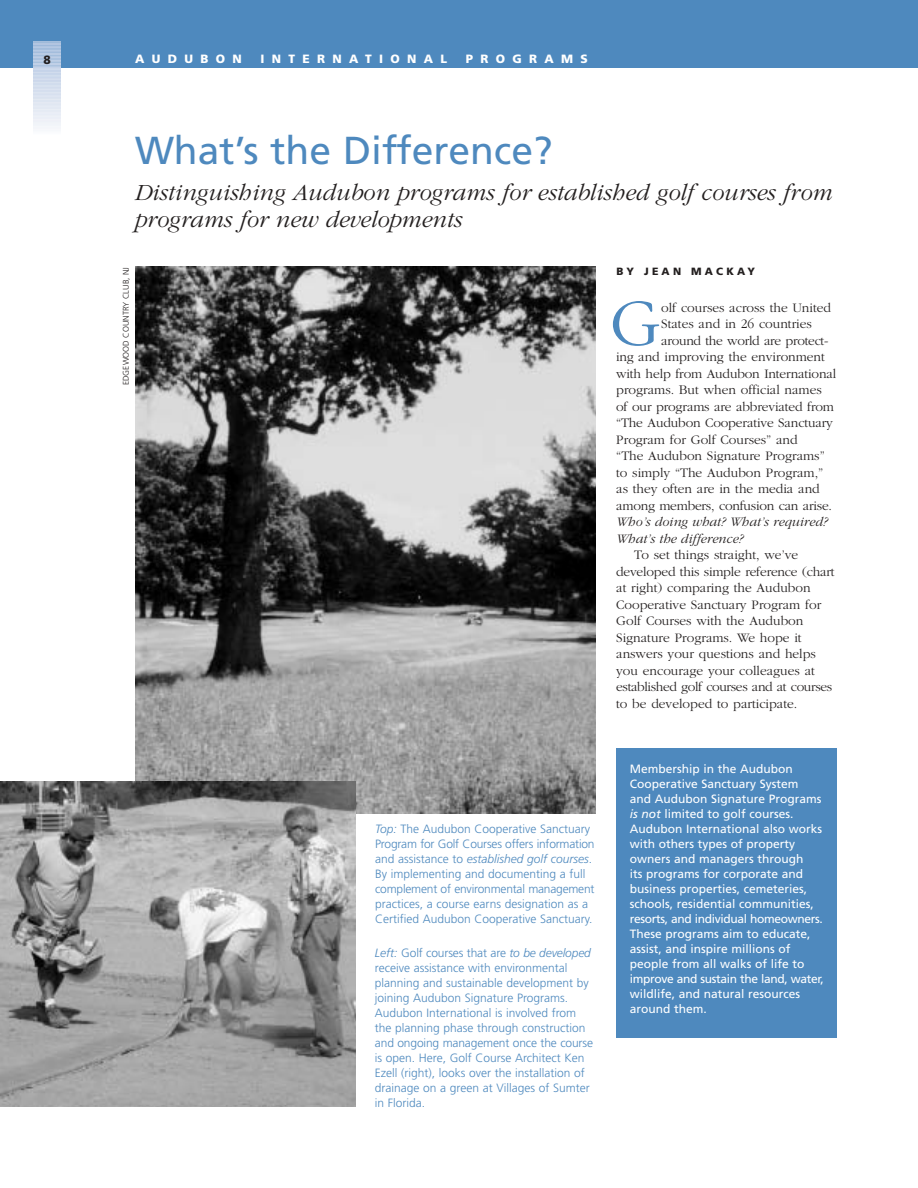
<style>
.page{position:relative;width:918px;height:1188px;background:#fff}
.page>*{position:absolute;margin:0;border:0;box-sizing:border-box;transform-origin:0 0}
.t1{font:300 69px "Garamond";color:#4e89be}
.t2{font:39px "Frutiger";color:#4e89be}
.t3{font:italic 300 24px/27px "Garamond";color:#231f1f}
.t4{font:300 13.5px/16.5px "Garamond";color:#231f1f}
.t5{font:italic 300 13.5px/16.5px "Garamond";color:#231f1f}
.t6{font:300 13.5px "Garamond";letter-spacing:-.02em;color:#231f1f}
.t7{font:300 12px/15px "Frutiger";color:#4e89be}
.t8{font:12px/15px "Frutiger";color:#fff}
.t9{font:900 12px "Frutiger";letter-spacing:.61em;color:#fff}
.t10{font:900 12px "Frutiger";color:#231f1f}
.t11{font:900 10.5px "Frutiger";letter-spacing:.305em;color:#231f1f}
.t12{font:300 8.25px "Frutiger";color:#231f1f}
.s1{font-style:italic}
</style>
<div class="page">
<div style="left:0;top:0;width:918px;height:68px;background:#4e89be"></div>
<svg style="left:34px;top:41px;width:27px;height:87px;background:#cfdbec"></svg>
<div style="left:616px;top:748px;width:221px;height:290px;background:#4e89be"></div>
<img style="left:135px;top:267px;width:461px;height:547px">
<img style="left:0;top:782px;width:356px;height:325px">
<p class="t10" style="left:44px;top:55px;width:9px">8</p>
<p class="t9" style="left:135px;top:54px;width:108px">AUDUBON</p>
<p class="t9" style="left:260px;top:54px;width:188px">INTERNATIONAL</p>
<p class="t9" style="left:466px;top:54px;width:124px">PROGRAMS</p>
<h2 class="t2" style="left:135px;top:135px;width:419px">What’s the Difference?</h2>
<h3 class="t3" style="left:135px;top:181px;width:699px">Distinguishing Audubon programs for established golf courses from programs for new developments</h3>
<p class="t11" style="left:616px;top:267px;width:140px">BY JEAN MACKAY</p>
<p class="t12" style="left:123px;top:385px;width:120px;rotate:-90deg">EDGEWOOD COUNTRY CLUB, NJ</p>
<h1 class="t1" style="left:610px;top:296px;width:53px">G</h1>
<p class="t4" style="left:661px;top:300px;width:171px">olf courses across the United</p>
<p class="t4" style="left:661px;top:317px;width:152px">States and in 26 countries</p>
<p class="t6" style="left:661px;top:335px;width:169px">around the world are protect-</p>
<p class="t4" style="left:616px;top:350px;width:210px">ing and improving the environment</p>
<p class="t4" style="left:616px;top:366px;width:222px">with help from Audubon International</p>
<p class="t4" style="left:616px;top:383px;width:207px">programs. But when official names</p>
<p class="t4" style="left:616px;top:399px;width:219px">of our programs are abbreviated from</p>
<p class="t4" style="left:616px;top:416px;width:218px">“The Audubon Cooperative Sanctuary</p>
<p class="t4" style="left:616px;top:432px;width:183px">Program for Golf Courses” and</p>
<p class="t4" style="left:616px;top:449px;width:210px">“The Audubon Signature Programs”</p>
<p class="t4" style="left:616px;top:465px;width:209px">to simply “The Audubon Program,”</p>
<p class="t4" style="left:616px;top:482px;width:205px">as they often are in the media and</p>
<p class="t4" style="left:616px;top:498px;width:217px">among members, confusion can arise.</p>
<p class="t5" style="left:616px;top:515px;width:213px">Who’s doing what? What’s required?<br>What’s the difference?</p>
<p class="t4" style="left:616px;top:548px;width:220px;text-indent:18px">To set things straight, we’ve developed this simple reference (chart at right) comparing the Audubon Cooperative Sanctuary Program for Golf Courses with the Audubon Signature Programs. We hope it answers your questions and helps you encourage your colleagues at established golf courses and at courses to be developed to participate.</p>
<p class="t7" style="left:375px;top:823px;width:221px"><span class="s1">Top:</span> The Audubon Cooperative Sanctuary Program for Golf Courses offers information and assistance to <span class="s1">established golf courses</span>.<br>By implementing and documenting a full complement of environmental management practices, a course earns designation as a Certified Audubon Cooperative Sanctuary.</p>
<p class="t7" style="left:375px;top:946px;width:220px"><span class="s1">Left:</span> Golf courses that are <span class="s1">to be developed </span>receive assistance with environmental planning and sustainable development by joining Audubon Signature Programs.<br>Audubon International is involved from the planning phase through construction and ongoing management once the course is open. Here, Golf Course Architect Ken Ezell (right), looks over the installation of drainage on a green at Villages of Sumter in Florida.</p>
<p class="t8" style="left:630px;top:762px;width:196px">Membership in the Audubon<br>Cooperative Sanctuary System<br>and Audubon Signature Programs <span class="s1">is not</span> limited to golf courses.<br>Audubon International also works with others types of property owners and managers through<br>its programs for corporate and business properties, cemeteries, schools, residential communities, resorts, and individual homeowners.<br>These programs aim to educate, assist, and inspire millions of people from all walks of life to improve and sustain the land, water, wildlife, and natural resources around them.</p>
</div>
